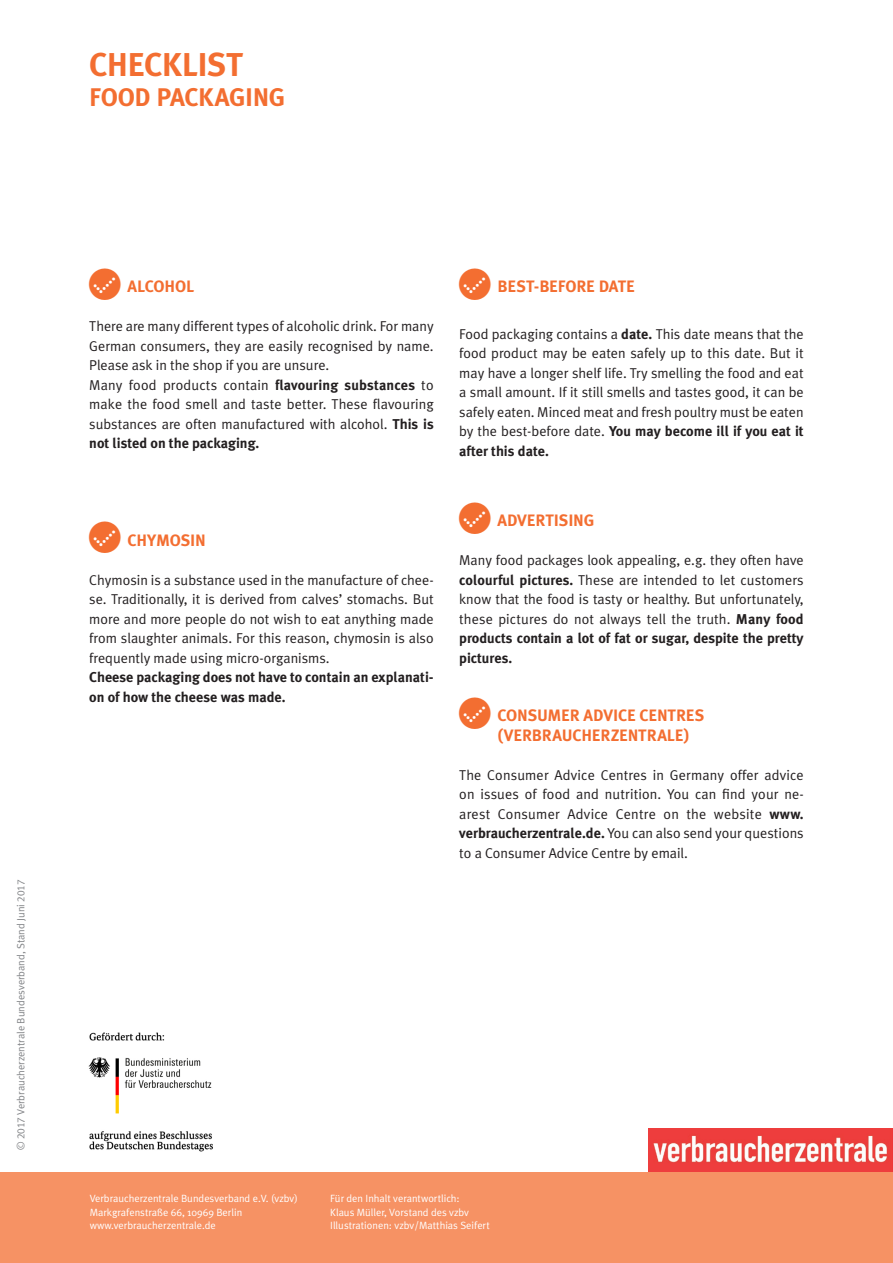
<style>
.page{position:relative;width:893px;height:1263px;background:#fff}
.page>*{position:absolute;margin:0;border:0;box-sizing:border-box;transform-origin:0 0}
.t1{font:700 33px "Meta Plus";letter-spacing:-.015em;color:#f36e31}
.t2{font:700 25.5px "Meta Plus";letter-spacing:-.015em;color:#f36e31}
.t3{font:700 16.5px/19.5px "Meta Plus";letter-spacing:-.01em;color:#f36e31}
.t4{font:14.25px/19.5px "Meta Plus Normal";color:#231f20;text-align:justify}
.t5{font:700 14.25px/19.5px "Meta Plus";color:#231f20}
.t6{font:10.5px/13.5px "Meta Plus Normal";color:#fff}
.t7{font:10.5px "Meta Plus Normal";color:#808285}
.s1{font-family:"Meta Plus Normal Caps"}
.s2{font-family:"Meta Plus";font-weight:700}
.s3{font-family:"Meta Plus Normal";font-weight:400}
</style>
<div class="page">
<div style="left:0;top:1172px;width:893px;height:91px;background:#f69264"></div>
<img style="left:648px;top:1128px;width:245px;height:44px">
<img style="left:88px;top:1032px;width:125px;height:120px">
<h1 class="t1" style="left:89px;top:45px;width:156px">Checklist</h1>
<h2 class="t2" style="left:89px;top:82px;width:198px">Food Packaging</h2>
<p class="t7" style="left:15px;top:1150px;width:272px;rotate:-90deg">© <span class="s1">2017</span> Verbraucherzentrale Bundesverband, Stand Juni <span class="s1">2017</span></p>
<p class="t3" style="left:128px;top:277px;width:68px">Alcohol</p>
<p class="t4" style="left:89px;top:316px;width:346px;text-align:left">There are many different types of alcoholic drink. For many German consumers, they are easily recognised by name.<br>Please ask in the shop if you are unsure.<br>Many food products contain <span class="s2">flavouring substances</span> to make the food smell and taste better. These flavouring substances are often manufactured with alcohol. <span class="s2">This is</span></p>
<p class="t5" style="left:89px;top:433px;width:172px">not listed on the packaging.</p>
<p class="t3" style="left:128px;top:530px;width:80px">Chymosin</p>
<p class="t4" style="left:89px;top:570px;width:346px">Chymosin is a substance used in the manufacture of chee&shy;se. Traditionally, it is derived from calves’ stomachs. But more and more people do not wish to eat anything made from slaughter animals. For this reason, chymosin is also frequently made using micro-organisms.</p>
<p class="t5" style="left:89px;top:667px;width:346px">Cheese packaging does not have to contain an explanati&shy;on of how the cheese was made.</p>
<p class="t3" style="left:497px;top:277px;width:139px">Best-before date</p>
<p class="t4" style="left:459px;top:324px;width:346px">Food packaging contains a <span class="s2">date.</span> This date means that the food product may be eaten safely up to this date. But it may have a longer shelf life. Try smelling the food and eat a small amount. If it still smells and tastes good, it can be safely eaten. Minced meat and fresh poultry must be eaten</p>
<p class="t5" style="left:459px;top:421px;width:346px"><span class="s3">by the best-before date.</span> You may become ill if you eat it after this date.</p>
<p class="t3" style="left:497px;top:511px;width:98px">Advertising</p>
<p class="t4" style="left:459px;top:550px;width:346px">Many food packages look appealing, e.g. they often have <span class="s2">colourful pictures.</span> These are intended to let customers know that the food is tasty or healthy. But unfortunately, these pictures do not always tell the truth. <span class="s2">Many food</span></p>
<p class="t5" style="left:459px;top:628px;width:346px">products contain a lot of fat or sugar, despite the pretty pictures.</p>
<p class="t3" style="left:497px;top:706px;width:208px">Consumer Advice Centres (Verbraucherzentrale)</p>
<p class="t4" style="left:459px;top:765px;width:346px">The Consumer Advice Centres in Germany offer advice on issues of food and nutrition. You can find your ne&shy;arest Consumer Advice Centre on the website <span class="s2">www. verbraucherzentrale.de.</span> You can also send your questions to a Consumer Advice Centre by email.</p>
<p class="t6" style="left:90px;top:1192px;width:210px">Verbraucherzentrale Bundesverband e.V. (vzbv)<br>Markgrafenstraße 66, 10969 Berlin www.verbraucherzentrale.de</p>
<p class="t6" style="left:330px;top:1192px;width:161px">Für den Inhalt verantwortlich:<br>Klaus Müller, Vorstand des vzbv<br>Illustrationen: vzbv/Matthias Seifert</p>
</div>
